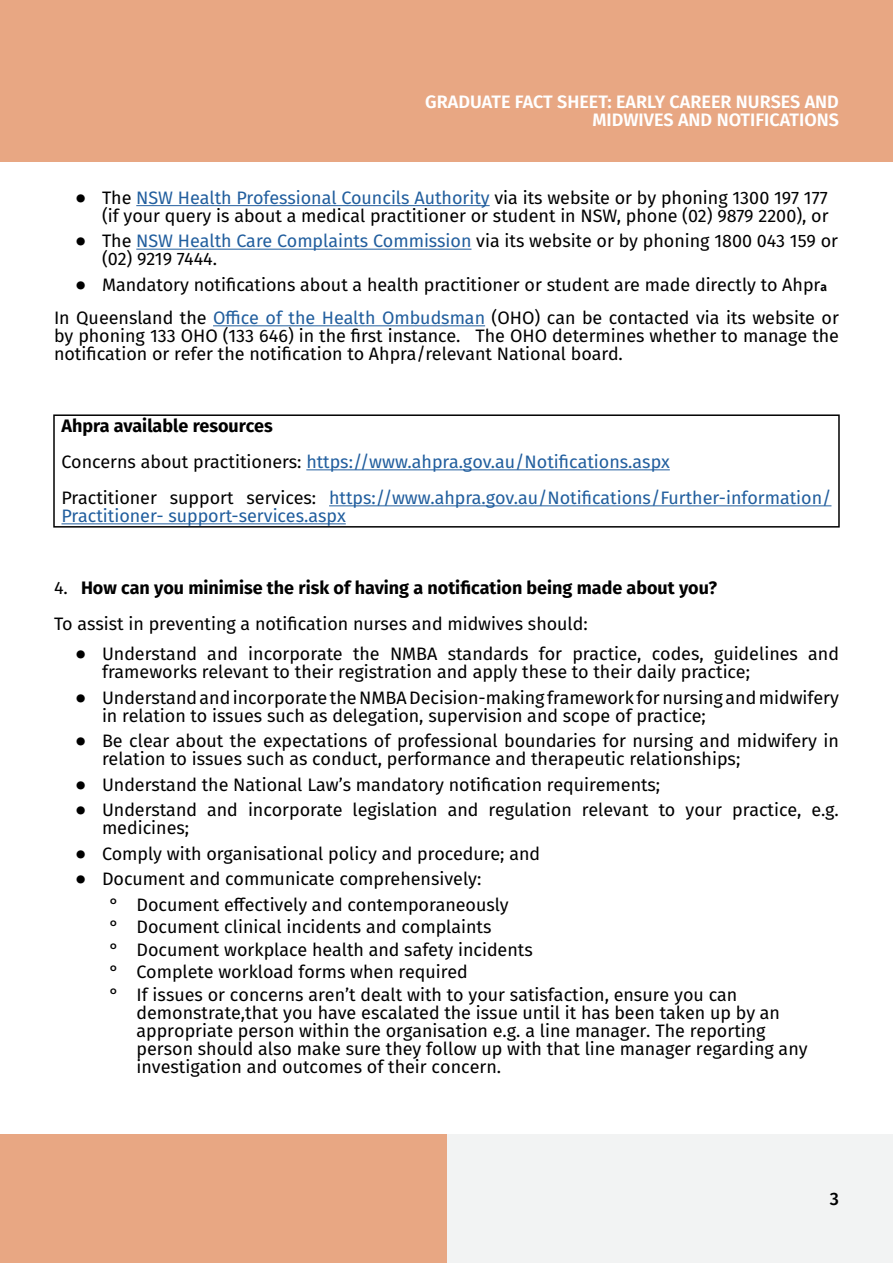
<style>
.page{position:relative;width:893px;height:1263px;background:#fff}
.page>*{position:absolute;margin:0;border:0;box-sizing:border-box;transform-origin:0 0}
.t1{font:18px/18px "Fira Sans";color:#000}
.t2{font:18px/36px "Fira Sans";color:#215e9e}
.t3{font:700 18px/36px "Fira Sans";color:#000}
.t4{font:600 18px/18px "Fira Sans";color:#fff;text-align:right}
.t5{font:500 18px "Fira Sans";color:#000}
.s1{color:#215e9e}
.s2{font-weight:700;font-size:12px}
.s3{font-weight:700;color:#000}
.s4{color:#000}
.s5{font-weight:400}
</style>
<div class="page">
<div style="left:446px;top:1134px;width:447px;height:129px;background:#f2f3f3"></div>
<div style="left:0;top:0;width:893px;height:162px;background:#e8a783"></div>
<div style="left:0;top:1134px;width:446px;height:129px;background:#e8a783"></div>
<hr style="left:136px;top:205px;width:354px;height:1px;background:#215e9e">
<hr style="left:136px;top:249px;width:335px;height:1px;background:#215e9e">
<hr style="left:213px;top:325px;width:272px;height:1px;background:#215e9e">
<div style="left:53px;top:414px;width:787px;height:114px;border:2px solid #000"></div>
<hr style="left:306px;top:469px;width:364px;height:1px;background:#215e9e">
<hr style="left:329px;top:505px;width:502px;height:1px;background:#215e9e">
<hr style="left:62px;top:523px;width:284px;height:1px;background:#215e9e">
<p class="t4" style="left:425px;top:92px;width:415px">GRADUATE FACT SHEET: EARLY CAREER NURSES AND<br>MIDWIVES AND NOTIFICATIONS</p>
<p class="t1" style="left:75px;top:188px;width:755px;text-align:right">⦁ The <span class="s1">NSW Health Professional Councils Authority</span> via its website or by phoning 1300 197 177 (if your query is about a medical practitioner or student in NSW, phone (02) 9879 2200), or</p>
<p class="t1" style="left:102px;top:232px;width:738px;text-indent:-27px">⦁ The <span class="s1">NSW Health Care Complaints Commission</span> via its website or by phoning 1800 043 159 or (02) 9219 7444.</p>
<p class="t1" style="left:54px;top:267px;width:786px;line-height:33.2px;text-align:center">⦁ Mandatory notifications about a health practitioner or student are made directly to Ahpr<span class="s2">a<br></span>In Queensland the <span class="s1">Office of the Health Ombudsman</span> (OHO) can be contacted via its website or</p>
<p class="t1" style="left:54px;top:326px;width:786px">by phoning 133 OHO (133 646) in the first instance. The OHO determines whether to manage the notification or refer the notification to Ahpra/relevant National board.</p>
<p class="t2" style="left:62px;top:407px;width:771px"><span class="s3">Ahpra available resources<br></span><span class="s4">Concerns about practitioners:</span> https://www.ahpra.gov.au/Notifications.aspx<br><span class="s4">Practitioner support services:</span> https://www.ahpra.gov.au/Notifications/Further-information/</p>
<p class="t2" style="left:62px;top:497px;width:286px">Practitioner- support-services.aspx</p>
<p class="t3" style="left:54px;top:568px;width:665px"><span class="s5">4.</span> How can you minimise the risk of having a notification being made about you?<br><span class="s5">To assist in preventing a notification nurses and midwives should:</span></p>
<p class="t1" style="left:102px;top:644px;width:738px;text-indent:-27px">⦁ Understand and incorporate the NMBA standards for practice, codes, guidelines and frameworks relevant to their registration and apply these to their daily practice;</p>
<p class="t1" style="left:102px;top:688px;width:738px;text-indent:-27px">⦁ Understand and incorporate the NMBA Decision-making framework for nursing and midwifery in relation to issues such as delegation, supervision and scope of practice;</p>
<p class="t1" style="left:102px;top:731px;width:738px;text-indent:-27px">⦁ Be clear about the expectations of professional boundaries for nursing and midwifery in relation to issues such as conduct, performance and therapeutic relationships;</p>
<p class="t1" style="left:75px;top:771px;width:765px;line-height:25.5px">⦁ Understand the National Law’s mandatory notification requirements;<br>⦁ Understand and incorporate legislation and regulation relevant to your practice, e.g.</p>
<p class="t1" style="left:102px;top:818px;width:89px">medicines;</p>
<p class="t1" style="left:75px;top:844px;width:467px">⦁ Comply with organisational policy and procedure; and</p>
<p class="t1" style="left:75px;top:869px;width:408px">⦁ Document and communicate comprehensively:</p>
<p class="t1" style="left:110px;top:895px;width:401px">° Document effectively and contemporaneously</p>
<p class="t1" style="left:110px;top:915px;width:629px;line-height:22.5px">° Document clinical incidents and complaints<br>° Document workplace health and safety incidents<br>° Complete workload forms when required<br>° If issues or concerns aren’t dealt with to your satisfaction, ensure you can</p>
<p class="t1" style="left:137px;top:1003px;width:673px">demonstrate,that you have escalated the issue until it has been taken up by an appropriate person within the organisation e.g. a line manager. The reporting person should also make sure they follow up with that line manager regarding any investigation and outcomes of their concern.</p>
<p class="t5" style="left:830px;top:1184px;width:11px">3</p>
</div>
